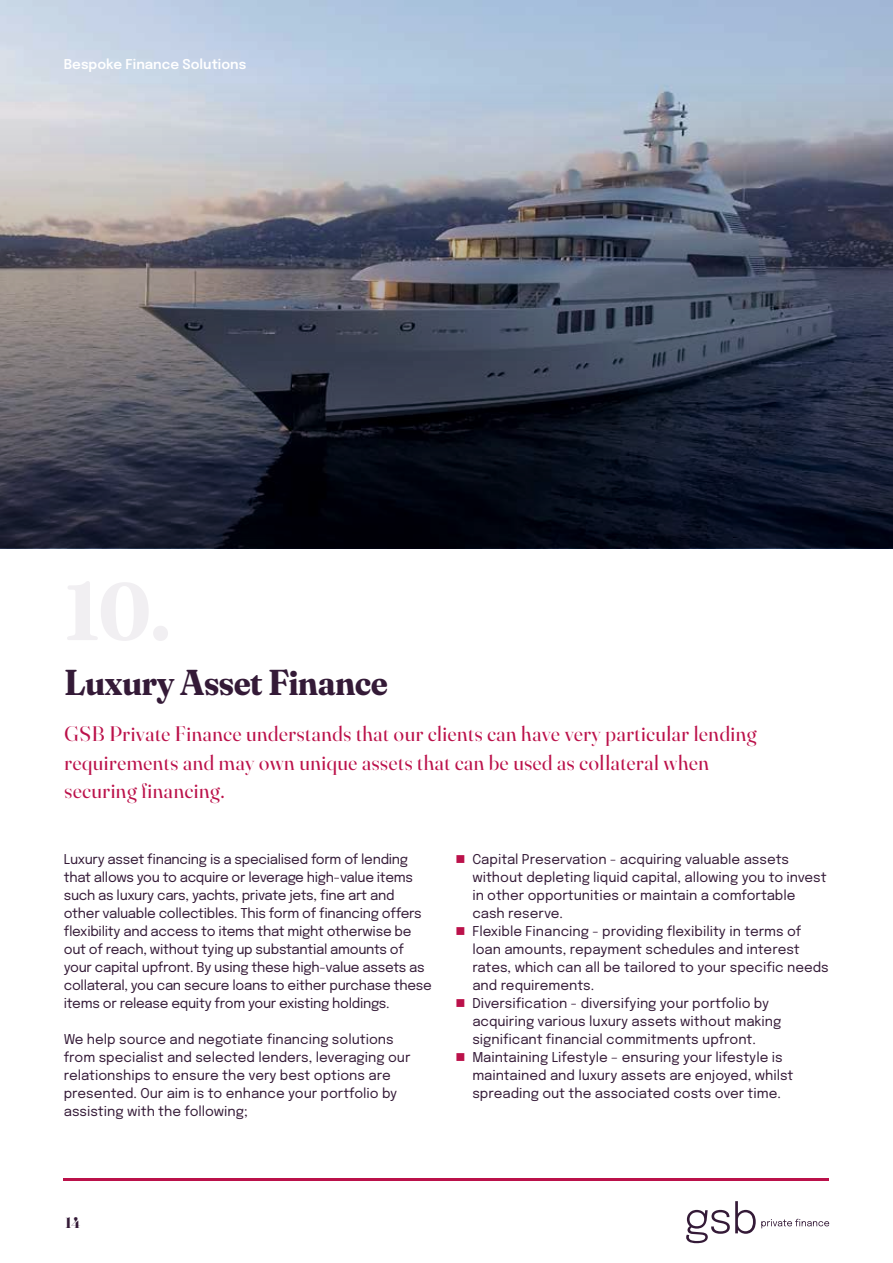
<style>
.page{position:relative;width:893px;height:1263px;background:#fff}
.page>*{position:absolute;margin:0;border:0;box-sizing:border-box;transform-origin:0 0}
.t1{font:700 36px "Fraunces 144 pt Soft";color:#341a37}
.t2{font:21px/28.5px "Fraunces 144 pt";letter-spacing:.03em;color:#bb114a}
.t3{font:700 15px "Fraunces 144 pt";color:#341a37}
.t4{font:13.5px/18px "Epilogue";color:#341a37}
.t5{font:13.5px/18px "Epilogue";letter-spacing:-.02em;color:#341a37}
.t6{font:600 13.5px "Epilogue";color:#fff}
.s1{color:#bb114a}
</style>
<div class="page">
<svg style="left:0;top:0;width:893px;height:548px;background:#656c7b"></svg>
<hr style="left:64px;top:1178px;width:765px;height:3px;background:#bb114a">
<svg style="left:686px;top:1201px;width:143px;height:42px"></svg>
<p class="t6" style="left:64px;top:54px;width:184px">Bespoke Finance Solutions</p>
<h1 class="t1" style="left:64px;top:656px;width:325px">Luxury Asset Finance</h1>
<h2 class="t2" style="left:64px;top:719px;width:694px">GSB Private Finance understands that our clients can have very particular lending requirements and may own unique assets that can be used as collateral when securing financing.</h2>
<p class="t5" style="left:64px;top:849px;width:370px">Luxury asset financing is a specialised form of lending that allows you to acquire or leverage high-value items such as luxury cars, yachts, private jets, fine art and other valuable collectibles. This form of financing offers flexibility and access to items that might otherwise be out of reach, without tying up substantial amounts of your capital upfront. By using these high-value assets as collateral, you can secure loans to either purchase these items or release equity from your existing holdings.</p>
<p class="t4" style="left:64px;top:1029px;width:348px">We help source and negotiate financing solutions from specialist and selected lenders, leveraging our relationships to ensure the very best options are presented. Our aim is to enhance your portfolio by assisting with the following;</p>
<p class="t4" style="left:472px;top:849px;width:356px;text-indent:-17px"><span class="s1">■</span> Capital Preservation - acquiring valuable assets without depleting liquid capital, allowing you to invest in other opportunities or maintain a comfortable cash reserve.</p>
<p class="t4" style="left:472px;top:921px;width:358px;text-indent:-17px"><span class="s1">■</span> Flexible Financing - providing flexibility in terms of loan amounts, repayment schedules and interest rates, which can all be tailored to your specific needs and requirements.</p>
<p class="t4" style="left:472px;top:993px;width:310px;text-indent:-17px"><span class="s1">■</span> Diversification - diversifying your portfolio by acquiring various luxury assets without making significant financial commitments upfront.</p>
<p class="t4" style="left:472px;top:1047px;width:323px;text-indent:-17px"><span class="s1">■</span> Maintaining Lifestyle – ensuring your lifestyle is maintained and luxury assets are enjoyed, whilst spreading out the associated costs over time.</p>
<p class="t3" style="left:66px;top:1211px;width:16px">14</p>
</div>
